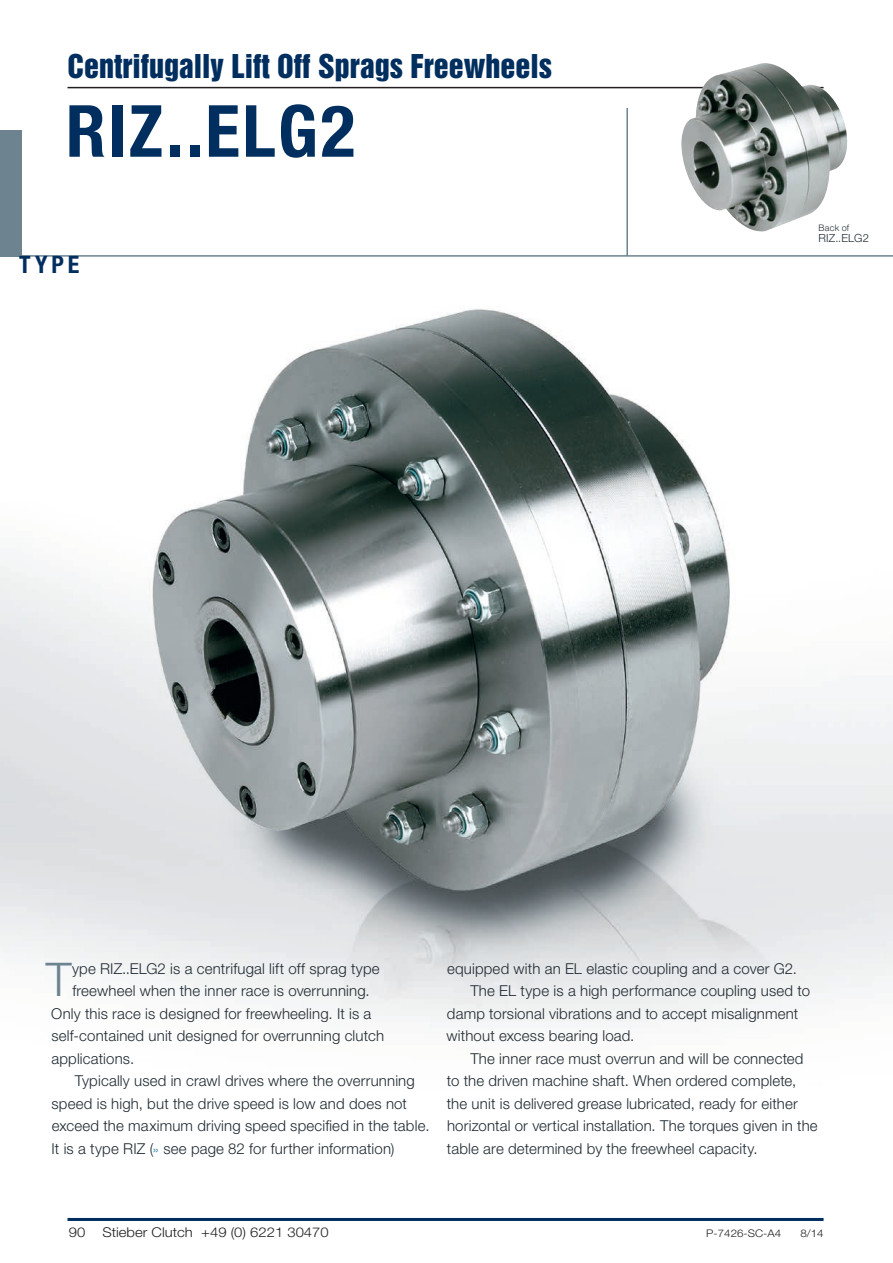
<style>
.page{position:relative;width:893px;height:1263px;background:#fff}
.page>*{position:absolute;margin:0;border:0;box-sizing:border-box;transform-origin:0 0}
.Headline_Big{font:700 condensed 72px "Helvetica Neue LT Std";letter-spacing:.03em;color:#002e5e}
.Fließtext_Initial{font:300 46.5px "Helvetica Neue LT Std";color:#6d8490}
.t1{font:30px "Helvetica Inserat LT Std";color:#002e5e}
.Headline_Blau{font:700 condensed 24px "Helvetica Neue LT Std";color:#002e5e}
.Fließtext_Schwarz_Ei{font:300 15px/22.5px "Helvetica Neue LT Std";letter-spacing:.01em;color:#1f2a31}
.Fließtext_Initial-2{font:300 15px "Helvetica Neue LT Std";letter-spacing:.01em;color:#1f2a31}
.t2{font:300 13.5px "Helvetica Neue LT Std";color:#231f20;scale:1.1 1}
.Bildtext_Grau{font:300 11.25px "Helvetica Neue LT Std";letter-spacing:.015em;color:#1f2a31}
.t3{font:300 10.5px "Helvetica Neue LT Std";color:#231f20;scale:1.1 1}
.Bildtext_Grau-2{font:300 9px "Helvetica Neue LT Std";letter-spacing:.025em;color:#1f2a31}
.s1{font-weight:400;font-size:12.75px;color:#478db0}
</style>
<div class="page">
<hr style="left:68px;top:1218px;width:756px;height:3px;background:#002e5e">
<hr style="left:68px;top:87px;width:756px;height:1px;background:#231f20">
<img style="left:0;top:309px;width:893px;height:713px">
<img style="left:681px;top:63px;width:167px;height:169px">
<hr style="left:0;top:255px;width:893px;height:2px;background:#6d8490">
<div style="left:0;top:130px;width:21px;height:126px;background:#6d8490"></div>
<hr style="left:626px;top:108px;width:2px;height:148px;background:#6d8490">
<p class="t1" style="left:68px;top:49px;width:486px">Centrifugally Lift Off Sprags Freewheels</p>
<p class="Headline_Big" style="left:66px;top:88px;width:291px">RIZ..ELG2</p>
<p class="Headline_Blau" style="left:19px;top:250px;width:62px">TYPE</p>
<p class="Bildtext_Grau-2" style="left:819px;top:222px;width:32px">Back of</p>
<p class="Bildtext_Grau" style="left:819px;top:231px;width:52px">RIZ..ELG2</p>
<p class="Fließtext_Initial" style="left:46px;top:951px;width:27px">T</p>
<p class="Fließtext_Initial-2" style="left:72px;top:959px;width:309px">ype RIZ..ELG2 is a centrifugal lift off sprag type</p>
<p class="Fließtext_Initial-2" style="left:72px;top:982px;width:299px">freewheel when the inner race is overrunning.</p>
<p class="Fließtext_Initial-2" style="left:51px;top:1004px;width:322px">Only this race is designed for freewheeling. It is a</p>
<p class="Fließtext_Initial-2" style="left:52px;top:1027px;width:334px">self-contained unit designed for overrunning clutch</p>
<p class="Fließtext_Initial-2" style="left:52px;top:1049px;width:84px">applications.</p>
<p class="Fließtext_Schwarz_Ei" style="left:52px;top:1069px;width:379px;text-indent:23px">Typically used in crawl drives where the overrunning speed is high, but the drive speed is low and does not exceed the maximum driving speed specified in the table.<br>It is a type RIZ (<span class="s1">»</span> see page 82 for further information)</p>
<p class="Fließtext_Schwarz_Ei" style="left:447px;top:957px;width:351px">equipped with an EL elastic coupling and a cover G2.</p>
<p class="Fließtext_Schwarz_Ei" style="left:447px;top:979px;width:365px;text-indent:24px">The EL type is a high performance coupling used to damp torsional vibrations and to accept misalignment without excess bearing load.</p>
<p class="Fließtext_Schwarz_Ei" style="left:447px;top:1047px;width:372px;text-indent:24px">The inner race must overrun and will be connected to the driven machine shaft. When ordered complete, the unit is delivered grease lubricated, ready for either horizontal or vertical installation. The torques given in the table are determined by the freewheel capacity.</p>
<p class="t2" style="left:69px;top:1224px;width:17px">90</p>
<p class="t2" style="left:102px;top:1224px;width:207px">Stieber Clutch +49 (0) 6221 30470</p>
<p class="t3" style="left:686px;top:1226px;width:88px"><sup>.....</sup>P-7426-SC-A4</p>
<p class="t3" style="left:800px;top:1226px;width:23px">8/14</p>
</div>
